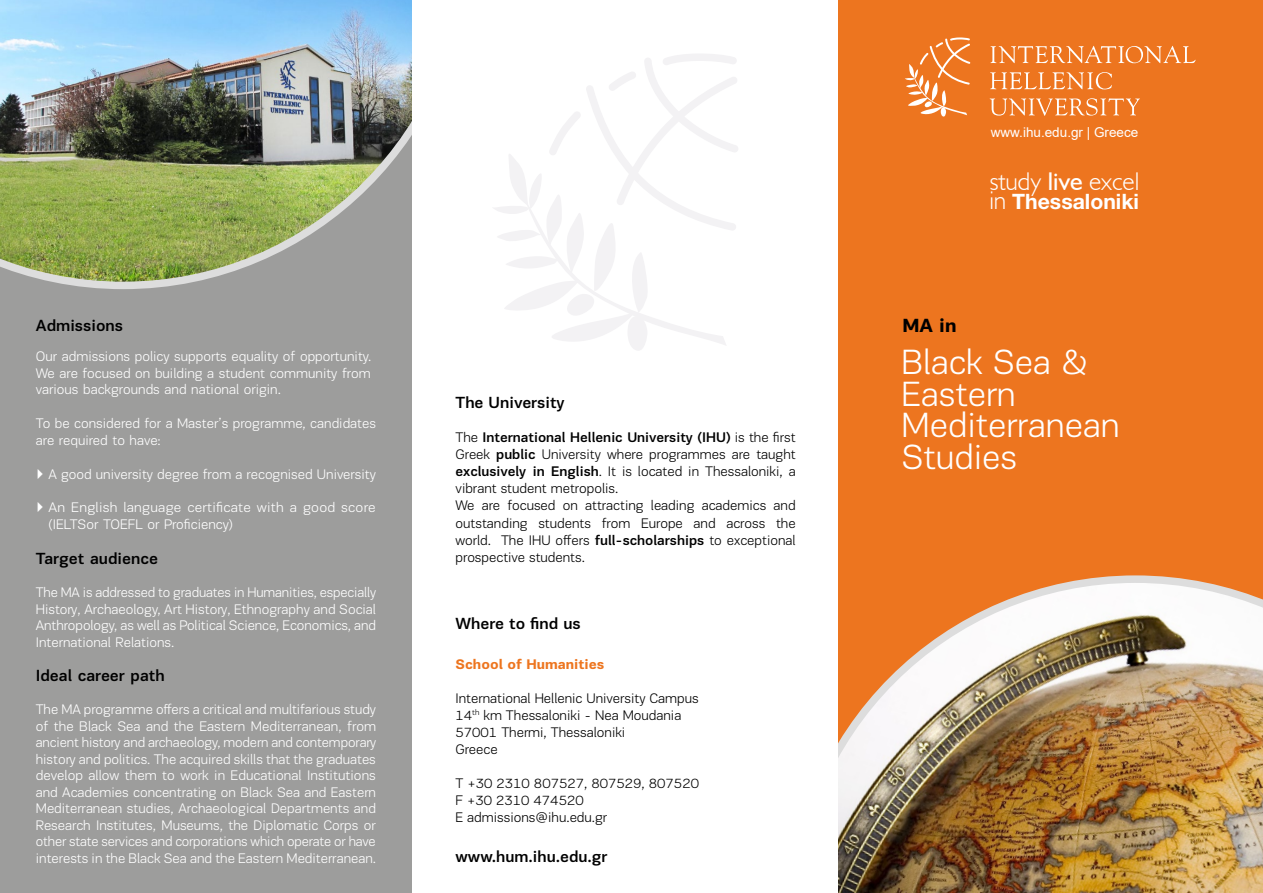
<style>
.page{position:relative;width:1263px;height:893px;background:#fff}
.page>*{position:absolute;margin:0;border:0;box-sizing:border-box;transform-origin:0 0}
.t1{font:300 36px/31.5px "PF Encore Sans Pro";color:#fff}
.t2{font:300 25.65px "Humanist 521 BT";color:#fff}
.t3{font:700 21.15px "Helvetica Neue LT Std";color:#fff}
.t4{font:700 19.5px "PF Encore Sans Pro";color:#000}
.t5{font:500 16.5px "PF Encore Sans Pro";color:#000}
.t6{font:500 16.35px "PF Encore Sans Pro";color:#000}
.t7{font:300 14.25px/16.5px "PF Encore Sans Pro";color:#fff;text-align:justify}
.t8{font:300 14.25px/17.1px "PF Encore Sans Pro";color:#000}
.t9{font:700 14.25px "PF Encore Sans Pro";color:#ed751f}
.t10{font:13.5px "Arial";color:#fff}
.s1{font-weight:400}
.s2{font-weight:500}
.s3{font-family:"Humanist 521 BT";font-weight:300;font-size:25.65px}
</style>
<div class="page">
<div style="left:826px;top:0;width:437px;height:893px;background:#ed751f"></div>
<div style="left:0;top:0;width:433px;height:893px;background:#9d9d9c"></div>
<img style="left:838px;top:575px;width:425px;height:318px">
<img style="left:0;top:0;width:412px;height:289px">
<div style="left:412px;top:0;width:426px;height:893px;background:#fff"></div>
<svg style="left:990px;top:46px;width:205px;height:70px"></svg>
<svg style="left:905px;top:37px;width:65px;height:79px"></svg>
<svg style="left:494px;top:54px;width:244px;height:297px"></svg>
<p class="t5" style="left:36px;top:316px;width:89px">Admissions</p>
<p class="t7" style="left:36px;top:348px;width:337px">Our admissions policy supports equality of opportunity.<br>We are focused on building a student community from various backgrounds and national origin.</p>
<p class="t7" style="left:36px;top:415px;width:342px;line-height:17.1px">To be considered for a Master’s programme, candidates are required to have:</p>
<p class="t7" style="left:36px;top:466px;width:342px"><span class="s1">▶</span> A good university degree from a recognised University</p>
<p class="t7" style="left:49px;top:499px;width:329px;line-height:17.1px;text-indent:-13px"><span class="s1">▶</span> An English language certificate with a good score (IELTSor TOEFL or Proficiency)</p>
<p class="t5" style="left:36px;top:548px;width:124px">Target audience</p>
<p class="t7" style="left:36px;top:584px;width:342px">The MA is addressed to graduates in Humanities, especially History, Archaeology, Art History, Ethnography and Social Anthropology, as well as Political Science, Economics, and International Relations.</p>
<p class="t5" style="left:36px;top:665px;width:130px">Ideal career path</p>
<p class="t7" style="left:36px;top:701px;width:342px">The MA programme offers a critical and multifarious study of the Black Sea and the Eastern Mediterranean, from ancient history and archaeology, modern and contemporary history and politics. The acquired skills that the graduates develop allow them to work in Educational Institutions and Academies concentrating on Black Sea and Eastern Mediterranean studies, Archaeological Departments and Research Institutes, Museums, the Diplomatic Corps or other state services and corporations which operate or have interests in the Black Sea and the Eastern Mediterranean.</p>
<p class="t5" style="left:455px;top:392px;width:111px">The University</p>
<p class="t8" style="left:455px;top:429px;width:342px">The <span class="s2">International Hellenic University (IHU)</span> is the first Greek <span class="s2">public</span> University where programmes are taught <span class="s2">exclusively in English</span>. It is located in Thessaloniki, a vibrant student metropolis.<br>We are focused on attracting leading academics and outstanding students from Europe and across the world. The IHU offers <span class="s2">full-scholarships</span> to exceptional prospective students.</p>
<p class="t5" style="left:455px;top:613px;width:127px">Where to find us</p>
<p class="t9" style="left:455px;top:655px;width:150px">School of Humanities</p>
<p class="t8" style="left:455px;top:689px;width:245px">International Hellenic University Campus<br>14<sup>th</sup> km Thessaloniki - Nea Moudania<br>57001 Thermi, Thessaloniki<br>Greece</p>
<p class="t8" style="left:455px;top:775px;width:245px">T +30 2310 807527, 807529, 807520<br>F +30 2310 474520<br>E admissions@ihu.edu.gr</p>
<p class="t6" style="left:455px;top:847px;width:153px">www.hum.ihu.edu.gr</p>
<p class="t10" style="left:991px;top:123px;width:149px">www.ihu.edu.gr | Greece</p>
<h2 class="t2" style="left:990px;top:165px;width:151px">study <span class="s1">live</span> excel</h2>
<h3 class="t3" style="left:989px;top:189px;width:151px"><span class="s3">in</span> Thessaloniki</h3>
<h3 class="t4" style="left:902px;top:314px;width:56px">MA in</h3>
<h1 class="t1" style="left:901px;top:346px;width:220px">Black Sea &amp;<br>Eastern<br>Mediterranean<br>Studies</h1>
</div>
